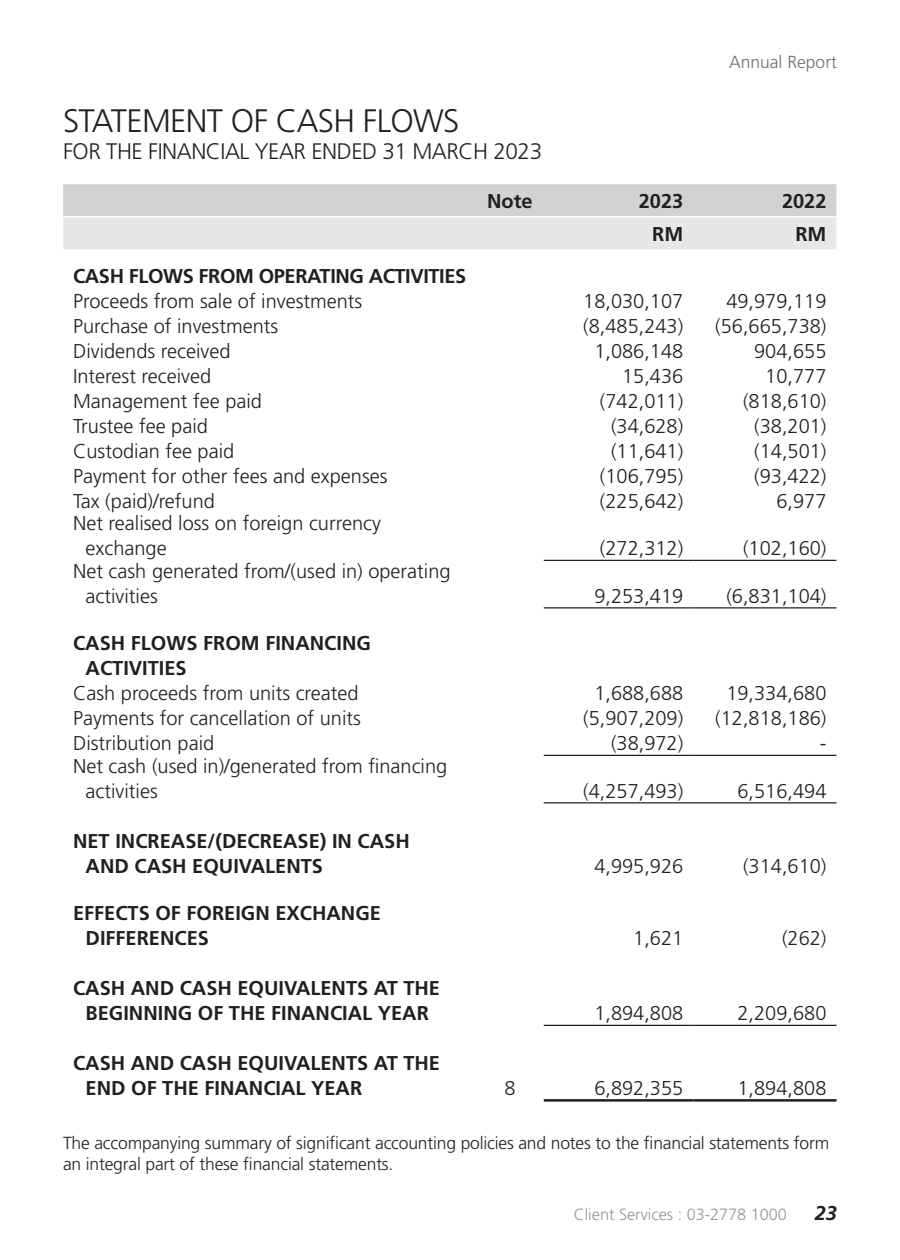
<style>
.page{position:relative;width:900px;height:1260px;background:#fff}
.page>*{position:absolute;margin:0;border:0;box-sizing:border-box;transform-origin:0 0}
.t1{font:300 32.5px "Frutiger LT Std";letter-spacing:-.02em;color:#231f20}
.t2{font:300 22.5px "Frutiger LT Std";letter-spacing:-.02em;color:#231f20}
.t3{font:300 20px/25px "Frutiger LT Std";color:#231f20}
.t4{font:700 20px/25px "Frutiger LT Std";color:#231f20}
.t5{font:700 20px "Frutiger LT Std";letter-spacing:-.02em;color:#231f20}
.t6{font:italic 700 20px "Frutiger LT Std";color:#231f20}
.t7{font:300 17.5px/21px "Frutiger LT Std";letter-spacing:-.01em;color:#231f20}
.t8{font:300 17.5px "Frutiger LT Std";color:#6c6d70}
.t9{font:300 16.25px "Frutiger LT Std";color:#939598}
</style>
<div class="page">
<svg style="left:63px;top:184px;width:773px;height:65px;background:#dbdcde"></svg>
<hr style="left:63px;top:216px;width:413px;height:1px;background:#fff">
<hr style="left:476px;top:216px;width:68px;height:1px;background:#fff">
<hr style="left:544px;top:216px;width:149px;height:1px;background:#fff">
<hr style="left:693px;top:216px;width:143px;height:1px;background:#fff">
<hr style="left:544px;top:1099px;width:149px;height:3px;background:#231f20">
<hr style="left:693px;top:1099px;width:143px;height:3px;background:#231f20">
<hr style="left:544px;top:1025px;width:149px;height:1px;background:#231f20">
<hr style="left:693px;top:1025px;width:143px;height:1px;background:#231f20">
<hr style="left:544px;top:755px;width:149px;height:1px;background:#231f20">
<hr style="left:693px;top:755px;width:143px;height:1px;background:#231f20">
<hr style="left:544px;top:802px;width:149px;height:1px;background:#231f20">
<hr style="left:693px;top:802px;width:143px;height:1px;background:#231f20">
<hr style="left:544px;top:560px;width:149px;height:1px;background:#231f20">
<hr style="left:693px;top:560px;width:143px;height:1px;background:#231f20">
<hr style="left:544px;top:607px;width:149px;height:1px;background:#231f20">
<hr style="left:693px;top:607px;width:143px;height:1px;background:#231f20">
<h1 class="t1" style="left:63px;top:102px;width:398px">STATEMENT OF CASH FLOWS</h1>
<p class="t2" style="left:63px;top:138px;width:481px">FOR THE FINANCIAL YEAR ENDED 31 MARCH 2023</p>
<p class="t8" style="left:729px;top:52px;width:109px">Annual Report</p>
<p class="t4" style="left:487px;top:189px;width:47px">Note</p>
<p class="t4" style="left:639px;top:189px;width:46px">2023</p>
<p class="t4" style="left:782px;top:189px;width:46px">2022</p>
<p class="t4" style="left:652px;top:221px;width:33px">RM</p>
<p class="t4" style="left:795px;top:221px;width:33px">RM</p>
<p class="t5" style="left:73px;top:264px;width:395px">CASH FLOWS FROM OPERATING ACTIVITIES</p>
<p class="t3" style="left:73px;top:289px;width:291px">Proceeds from sale of investments</p>
<p class="t3" style="left:583px;top:289px;width:102px">18,030,107</p>
<p class="t3" style="left:726px;top:289px;width:102px">49,979,119</p>
<p class="t3" style="left:73px;top:314px;width:207px">Purchase of investments</p>
<p class="t3" style="left:583px;top:314px;width:102px">(8,485,243)</p>
<p class="t3" style="left:715px;top:314px;width:113px">(56,665,738)</p>
<p class="t3" style="left:73px;top:339px;width:159px">Dividends received</p>
<p class="t3" style="left:594px;top:339px;width:90px">1,086,148</p>
<p class="t3" style="left:754px;top:339px;width:74px">904,655</p>
<p class="t3" style="left:73px;top:364px;width:140px">Interest received</p>
<p class="t3" style="left:622px;top:364px;width:63px">15,436</p>
<p class="t3" style="left:765px;top:364px;width:63px">10,777</p>
<p class="t3" style="left:73px;top:389px;width:190px">Management fee paid</p>
<p class="t3" style="left:600px;top:389px;width:85px">(742,011)</p>
<p class="t3" style="left:743px;top:389px;width:85px">(818,610)</p>
<p class="t3" style="left:73px;top:414px;width:136px">Trustee fee paid</p>
<p class="t3" style="left:611px;top:414px;width:74px">(34,628)</p>
<p class="t3" style="left:754px;top:414px;width:74px">(38,201)</p>
<p class="t3" style="left:73px;top:439px;width:163px">Custodian fee paid</p>
<p class="t3" style="left:611px;top:439px;width:74px">(11,641)</p>
<p class="t3" style="left:754px;top:439px;width:74px">(14,501)</p>
<p class="t3" style="left:73px;top:464px;width:316px">Payment for other fees and expenses</p>
<p class="t3" style="left:600px;top:464px;width:85px">(106,795)</p>
<p class="t3" style="left:754px;top:464px;width:74px">(93,422)</p>
<p class="t3" style="left:73px;top:489px;width:143px">Tax (paid)/refund</p>
<p class="t3" style="left:600px;top:489px;width:85px">(225,642)</p>
<p class="t3" style="left:776px;top:489px;width:52px">6,977</p>
<p class="t3" style="left:86px;top:511px;width:297px;text-indent:-12px">Net realised loss on foreign currency exchange</p>
<p class="t3" style="left:600px;top:536px;width:85px">(272,312)</p>
<p class="t3" style="left:743px;top:536px;width:85px">(102,160)</p>
<p class="t3" style="left:86px;top:559px;width:366px;text-indent:-12px">Net cash generated from/(used in) operating activities</p>
<p class="t3" style="left:594px;top:584px;width:90px">9,253,419</p>
<p class="t3" style="left:726px;top:584px;width:102px">(6,831,104)</p>
<p class="t4" style="left:86px;top:631px;width:287px;text-indent:-12px">CASH FLOWS FROM FINANCING<br>ACTIVITIES</p>
<p class="t3" style="left:73px;top:681px;width:287px">Cash proceeds from units created</p>
<p class="t3" style="left:594px;top:681px;width:90px">1,688,688</p>
<p class="t3" style="left:726px;top:681px;width:102px">19,334,680</p>
<p class="t3" style="left:73px;top:706px;width:289px">Payments for cancellation of units</p>
<p class="t3" style="left:583px;top:706px;width:102px">(5,907,209)</p>
<p class="t3" style="left:715px;top:706px;width:113px">(12,818,186)</p>
<p class="t3" style="left:73px;top:731px;width:143px">Distribution paid</p>
<p class="t3" style="left:611px;top:731px;width:74px">(38,972)</p>
<p class="t3" style="left:820px;top:731px;width:8px">-</p>
<p class="t3" style="left:86px;top:754px;width:363px;text-indent:-12px">Net cash (used in)/generated from financing activities</p>
<p class="t3" style="left:583px;top:779px;width:102px">(4,257,493)</p>
<p class="t3" style="left:738px;top:779px;width:90px">6,516,494</p>
<p class="t4" style="left:86px;top:829px;width:326px;text-indent:-12px">NET INCREASE/(DECREASE) IN CASH<br>AND CASH EQUIVALENTS</p>
<p class="t4" style="left:86px;top:901px;width:297px;text-indent:-12px">EFFECTS OF FOREIGN EXCHANGE<br>DIFFERENCES</p>
<p class="t4" style="left:73px;top:976px;width:368px;text-align:center">CASH AND CASH EQUIVALENTS AT THE<br>BEGINNING OF THE FINANCIAL YEAR</p>
<p class="t4" style="left:86px;top:1051px;width:356px;text-indent:-12px">CASH AND CASH EQUIVALENTS AT THE<br>END OF THE FINANCIAL YEAR</p>
<p class="t3" style="left:594px;top:854px;width:90px">4,995,926</p>
<p class="t3" style="left:743px;top:854px;width:85px">(314,610)</p>
<p class="t3" style="left:633px;top:926px;width:52px">1,621</p>
<p class="t3" style="left:782px;top:926px;width:46px">(262)</p>
<p class="t3" style="left:594px;top:1001px;width:90px">1,894,808</p>
<p class="t3" style="left:738px;top:1001px;width:90px">2,209,680</p>
<p class="t3" style="left:504px;top:1076px;width:13px">8</p>
<p class="t3" style="left:594px;top:1076px;width:90px">6,892,355</p>
<p class="t3" style="left:738px;top:1076px;width:90px">1,894,808</p>
<p class="t7" style="left:63px;top:1133px;width:768px">The accompanying summary of significant accounting policies and notes to the financial statements form an integral part of these financial statements.</p>
<p class="t9" style="left:574px;top:1205px;width:215px">Client Services : 03-2778 1000</p>
<p class="t6" style="left:815px;top:1201px;width:24px">23</p>
</div>
